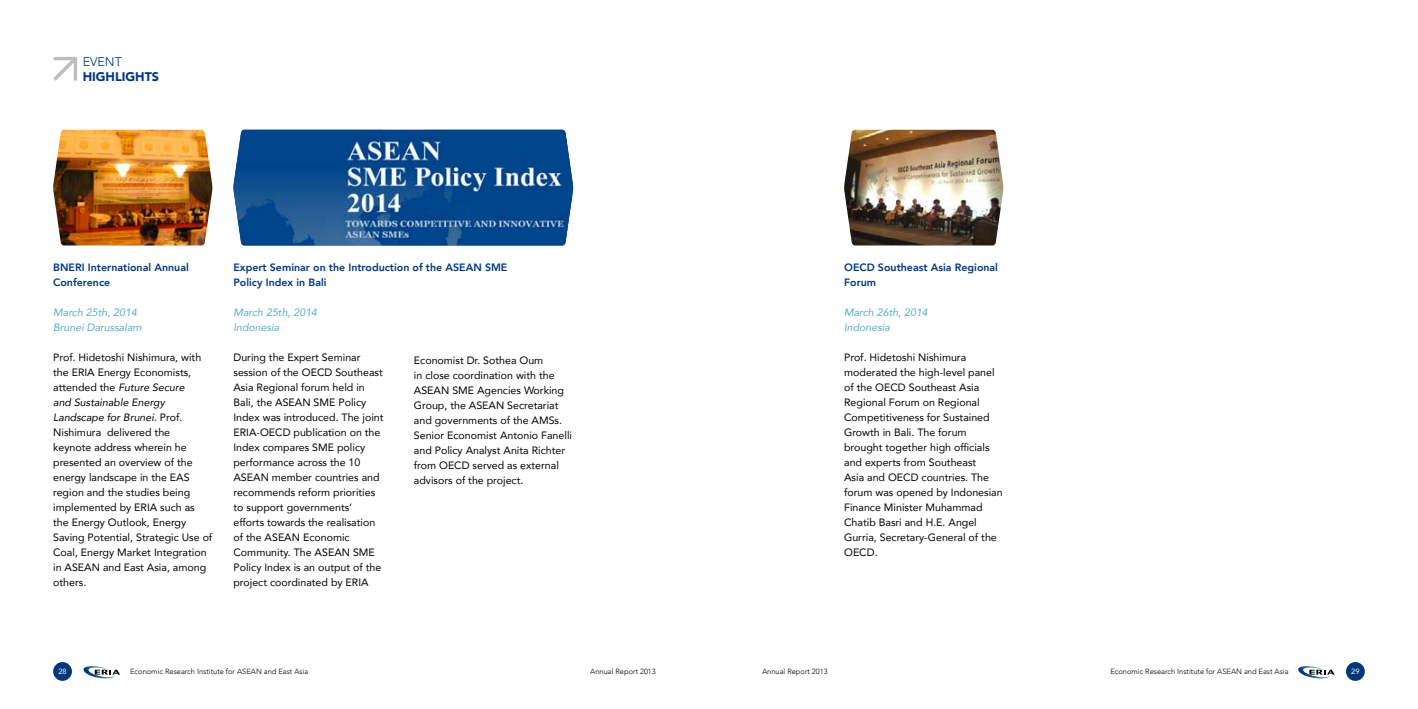
<style>
.page{position:relative;width:1418px;height:709px;background:#fff}
.page>*{position:absolute;margin:0;border:0;box-sizing:border-box;transform-origin:0 0}
.t1{font:900 12.5px "Avenir";color:#00377b}
.t2{font:300 12.5px "Avenir";color:#00377b}
.t3{font:10.62px/15px "Avenir";color:#000}
.t4{font:800 10.62px/15px "Avenir";color:#00377b}
.t5{font:italic 10.62px/15px "Avenir";color:#55afc1}
.t6{font:300 7.5px "Avenir";color:#000}
.t7{font:7.5px "Avenir";color:#fff}
.s1{font-style:italic}
</style>
<div class="page">
<div style="left:53px;top:662px;width:19px;height:19px;background:#00377b;border-radius:50%"></div>
<svg style="left:83px;top:666px;width:37px;height:12px"></svg>
<div style="left:1345px;top:662px;width:19px;height:19px;background:#00377b;border-radius:50%"></div>
<svg style="left:1298px;top:666px;width:36px;height:12px"></svg>
<svg style="left:53px;top:57px;width:24px;height:24px"></svg>
<img style="left:844px;top:130px;width:159px;height:115px">
<img style="left:53px;top:130px;width:159px;height:115px">
<img style="left:233px;top:130px;width:340px;height:115px">
<p class="t2" style="left:83px;top:53px;width:41px">EVENT</p>
<p class="t1" style="left:83px;top:68px;width:78px">HIGHLIGHTS</p>
<p class="t4" style="left:233px;top:260px;width:275px">Expert Seminar on the Introduction of the ASEAN SME<br>Policy Index in Bali</p>
<p class="t5" style="left:233px;top:305px;width:85px">March 25th, 2014<br>Indonesia</p>
<p class="t4" style="left:53px;top:260px;width:137px">BNERI International Annual<br>Conference</p>
<p class="t5" style="left:53px;top:305px;width:90px">March 25th, 2014<br>Brunei Darussalam</p>
<p class="t3" style="left:53px;top:350px;width:161px">Prof. Hidetoshi Nishimura, with the ERIA Energy Economists, attended the <span class="s1">Future Secure<br>and Sustainable Energy<br>Landscape for Brunei</span>. Prof.<br>Nishimura delivered the<br>keynote address wherein he presented an overview of the energy landscape in the EAS region and the studies being implemented by ERIA such as the Energy Outlook, Energy<br>Saving Potential, Strategic Use of<br>Coal, Energy Market Integration in ASEAN and East Asia, among others.</p>
<p class="t3" style="left:233px;top:350px;width:152px">During the Expert Seminar session of the OECD Southeast<br>Asia Regional forum held in<br>Bali, the ASEAN SME Policy<br>Index was introduced. The joint<br>ERIA-OECD publication on the<br>Index compares SME policy performance across the 10<br>ASEAN member countries and recommends reform priorities to support governments’ efforts towards the realisation of the ASEAN Economic<br>Community. The ASEAN SME<br>Policy Index is an output of the project coordinated by ERIA</p>
<p class="t3" style="left:414px;top:353px;width:160px">Economist Dr. Sothea Oum<br>in close coordination with the<br>ASEAN SME Agencies Working<br>Group, the ASEAN Secretariat and governments of the AMSs.<br>Senior Economist Antonio Fanelli and Policy Analyst Anita Richter from OECD served as external advisors of the project.</p>
<p class="t4" style="left:844px;top:260px;width:155px">OECD Southeast Asia Regional<br>Forum</p>
<p class="t5" style="left:844px;top:305px;width:85px">March 26th, 2014<br>Indonesia</p>
<p class="t3" style="left:844px;top:350px;width:160px">Prof. Hidetoshi Nishimura moderated the high-level panel of the OECD Southeast Asia<br>Regional Forum on Regional<br>Competitiveness for Sustained<br>Growth in Bali. The forum brought   together   high   officials    and experts from Southeast<br>Asia and OECD countries. The forum was opened by Indonesian<br>Finance Minister Muhammad<br>Chatib Basri and H.E. Angel<br>Gurria, Secretary-General of the<br>OECD.</p>
<p class="t7" style="left:58px;top:666px;width:10px">28</p>
<p class="t6" style="left:130px;top:667px;width:180px">Economic Research Institute for ASEAN and East Asia</p>
<p class="t6" style="left:590px;top:667px;width:67px">Annual Report 2013</p>
<p class="t6" style="left:762px;top:667px;width:67px">Annual Report 2013</p>
<p class="t6" style="left:1110px;top:667px;width:180px">Economic Research Institute for ASEAN and East Asia</p>
<p class="t7" style="left:1351px;top:666px;width:10px">29</p>
</div>
